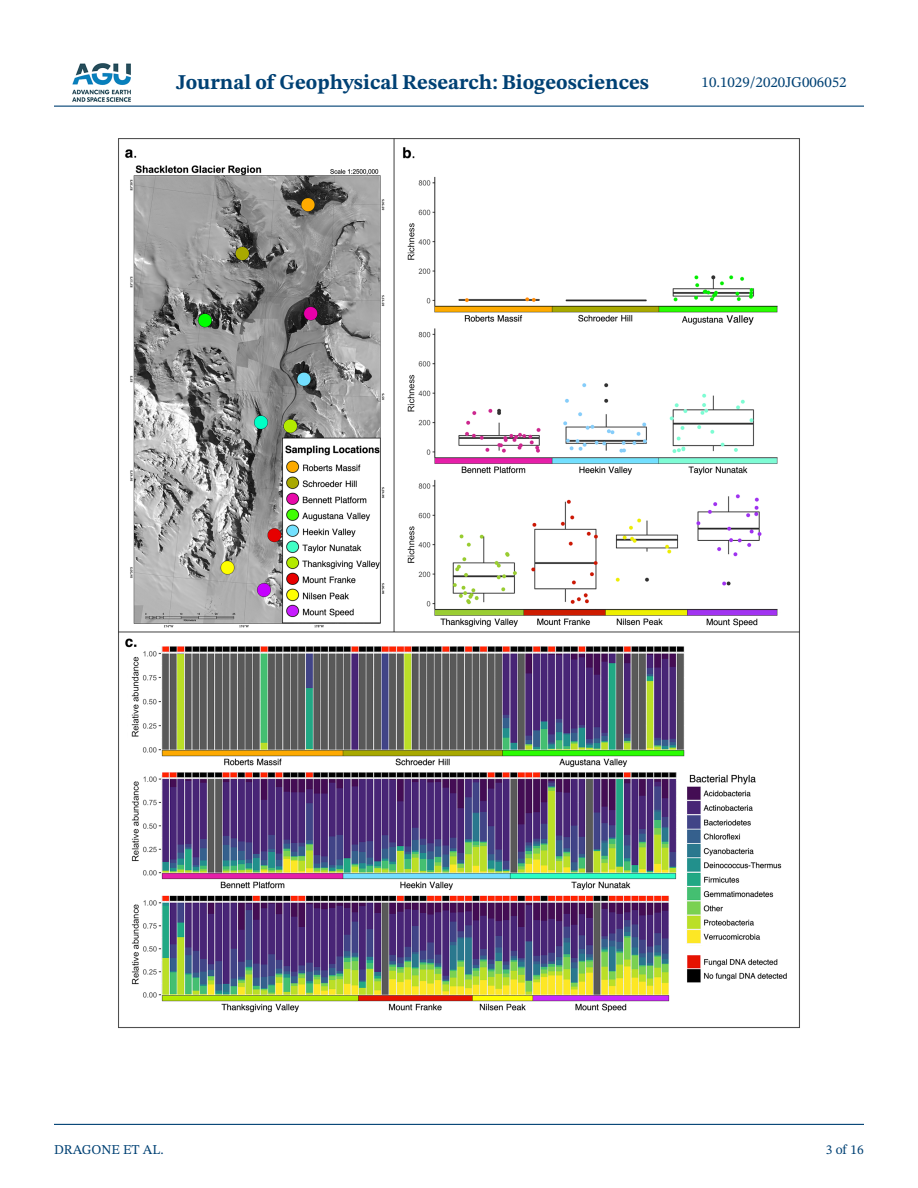
<style>
.page{position:relative;width:918px;height:1188px;background:#fff}
.page>*{position:absolute;margin:0;border:0;box-sizing:border-box;transform-origin:0 0}
.t1{font:700 21px "STIX Two Text";color:#004174}
.t2{font:15px "STIX Two Text";color:#004174}
.t3{font:13.5px "STIX Two Text";color:#004174}
</style>
<div class="page">
<hr style="left:54px;top:106px;width:810px;height:1px;background:#004174">
<hr style="left:54px;top:1124px;width:810px;height:1px;background:#004174">
<img style="left:72px;top:63px;width:59px;height:39px">
<img style="left:118px;top:138px;width:682px;height:890px">
<p class="t1" style="left:176px;top:67px;width:475px">Journal of Geophysical Research: Biogeosciences</p>
<p class="t2" style="left:702px;top:72px;width:147px">10.1029/2020JG006052</p>
<p class="t3" style="left:54px;top:1140px;width:111px">DRAGONE ET AL.</p>
<p class="t3" style="left:826px;top:1140px;width:40px">3 of 16</p>
</div>
